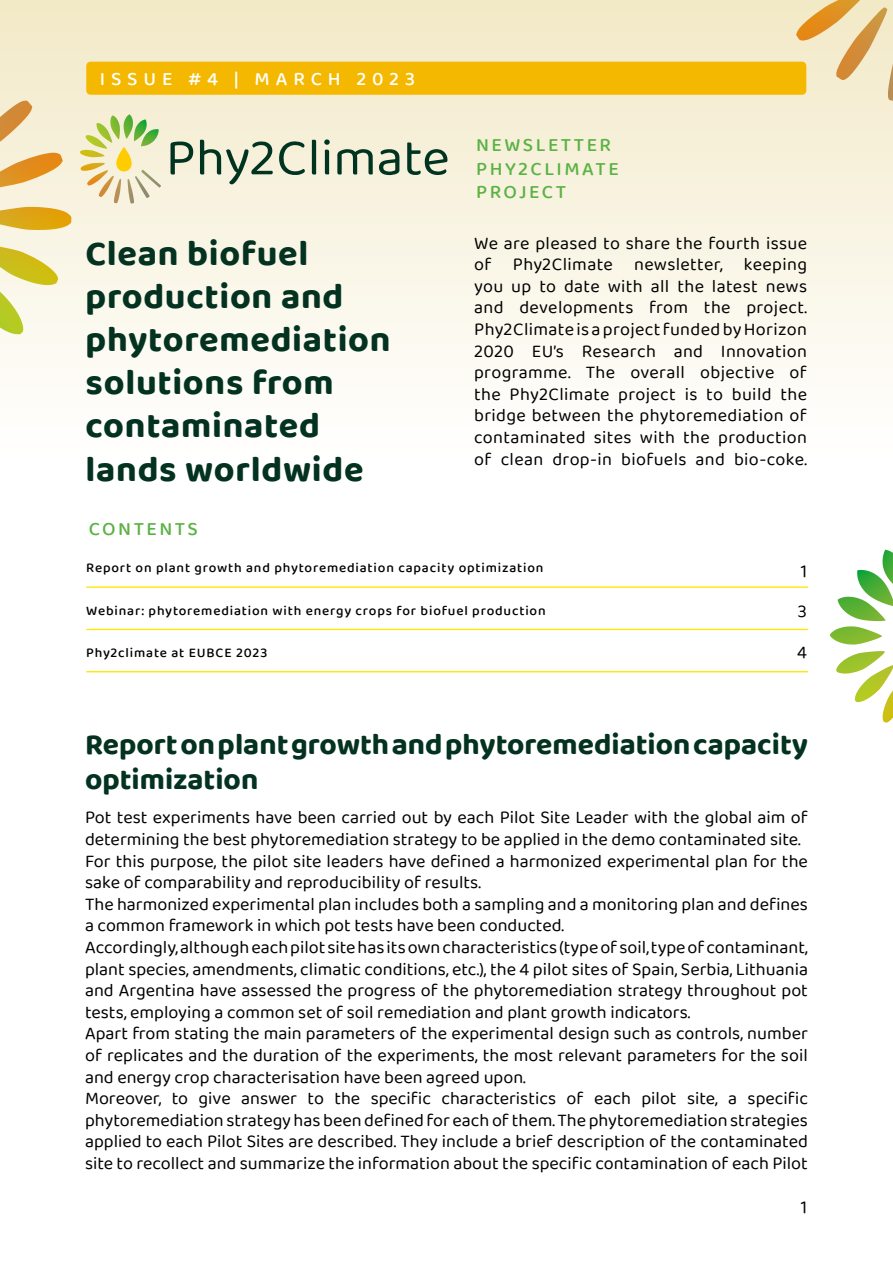
<style>
.page{position:relative;width:893px;height:1263px;background:#fff}
.page>*{position:absolute;margin:0;border:0;box-sizing:border-box;transform-origin:0 0}
.t1{font:700 36px/43.2px "Baloo 2";letter-spacing:.02em;color:#043221}
.t2{font:700 30px/34.5px "Baloo 2";color:#043221}
.t3{font:500 19.5px/23.4px "Baloo 2";letter-spacing:.125em;color:#5bb245}
.t4{font:500 19.5px "Baloo 2";letter-spacing:.3em;color:#fff}
.t5{font:18px/21.6px "Baloo 2";color:#000;text-align:justify}
.t6{font:500 13.65px "Baloo 2";letter-spacing:.06em;color:#000}
</style>
<div class="page">
<div style="left:0;top:0;width:893px;height:585px;background:linear-gradient(to bottom,#f2eac8,#fff)"></div>
<svg style="left:110px;top:114px;width:34px;height:27px"></svg>
<svg style="left:116px;top:147px;width:16px;height:24px"></svg>
<svg style="left:337px;top:149px;width:36px;height:26px"></svg>
<svg style="left:171px;top:141px;width:23px;height:34px"></svg>
<svg style="left:379px;top:149px;width:21px;height:26px"></svg>
<svg style="left:279px;top:141px;width:26px;height:34px"></svg>
<svg style="left:200px;top:140px;width:73px;height:45px;background:#b9c2ad"></svg>
<svg style="left:407px;top:142px;width:40px;height:33px"></svg>
<svg style="left:312px;top:140px;width:4px;height:35px"></svg>
<svg style="left:324px;top:139px;width:6px;height:35px"></svg>
<svg style="left:796px;top:0;width:97px;height:101px;background:#ecd4a5"></svg>
<svg style="left:838px;top:550px;width:55px;height:72px"></svg>
<svg style="left:0;top:101px;width:71px;height:233px;background:#eddba4"></svg>
<div style="left:86px;top:62px;width:720px;height:33px;background:#f5b800;border-radius:4px"></div>
<hr style="left:86px;top:586px;width:722px;height:2px;background:#ffe800">
<hr style="left:86px;top:629px;width:722px;height:1px;background:#ffe800">
<hr style="left:86px;top:671px;width:722px;height:1px;background:#ffe800">
<p class="t4" style="left:100px;top:64px;width:317px">ISSUE #4 | MARCH 2023</p>
<h1 class="t1" style="left:86px;top:231px;width:307px">Clean biofuel production and phytoremediation solutions from contaminated lands worldwide</h1>
<p class="t3" style="left:89px;top:518px;width:111px">CONTENTS</p>
<p class="t3" style="left:476px;top:134px;width:144px">NEWSLETTER<br>PHY2CLIMATE<br>PROJECT</p>
<p class="t5" style="left:474px;top:233px;width:334px">We are pleased to share the fourth issue of Phy2Climate newsletter, keeping you up to date with all the latest news and developments from the project.<br>Phy2Climate is a project funded by Horizon 2020 EU’s Research and Innovation programme. The overall objective of the Phy2Climate project is to build the bridge between the phytoremediation of contaminated sites with the production of clean drop-in biofuels and bio-coke.</p>
<p class="t6" style="left:86px;top:558px;width:459px">Report on plant growth and phytoremediation capacity optimization</p>
<p class="t6" style="left:86px;top:600px;width:461px">Webinar: phytoremediation with energy crops for biofuel production</p>
<p class="t6" style="left:86px;top:643px;width:183px">Phy2climate at EUBCE 2023</p>
<p class="t5" style="left:801px;top:561px;width:8px">1</p>
<p class="t5" style="left:798px;top:602px;width:11px">3</p>
<p class="t5" style="left:797px;top:642px;width:11px">4</p>
<h2 class="t2" style="left:85px;top:727px;width:724px">Report on plant growth and phytoremediation capacity optimization</h2>
<p class="t5" style="left:85px;top:807px;width:724px;text-align:left">Pot test experiments have been carried out by each Pilot Site Leader with the global aim of determining the best phytoremediation strategy to be applied in the demo contaminated site.<br>For this purpose, the pilot site leaders have defined a harmonized experimental plan for the sake of comparability and reproducibility of results.<br>The harmonized experimental plan includes both a sampling and a monitoring plan and defines a common framework in which pot tests have been conducted.<br>Accordingly, although each pilot site has its own characteristics (type of soil, type of contaminant, plant species, amendments, climatic conditions, etc.), the 4 pilot sites of Spain, Serbia, Lithuania and Argentina have assessed the progress of the phytoremediation strategy throughout pot tests, employing a common set of soil remediation and plant growth indicators.<br>Apart from stating the main parameters of the experimental design such as controls, number of replicates and the duration of the experiments, the most relevant parameters for the soil and energy crop characterisation have been agreed upon.<br>Moreover, to give answer to the specific characteristics of each pilot site, a specific phytoremediation strategy has been defined for each of them. The phytoremediation strategies applied to each Pilot Sites are described. They include a brief description of the contaminated site to recollect and summarize the information about the specific contamination of each Pilot</p>
<p class="t5" style="left:801px;top:1197px;width:8px">1</p>
</div>
